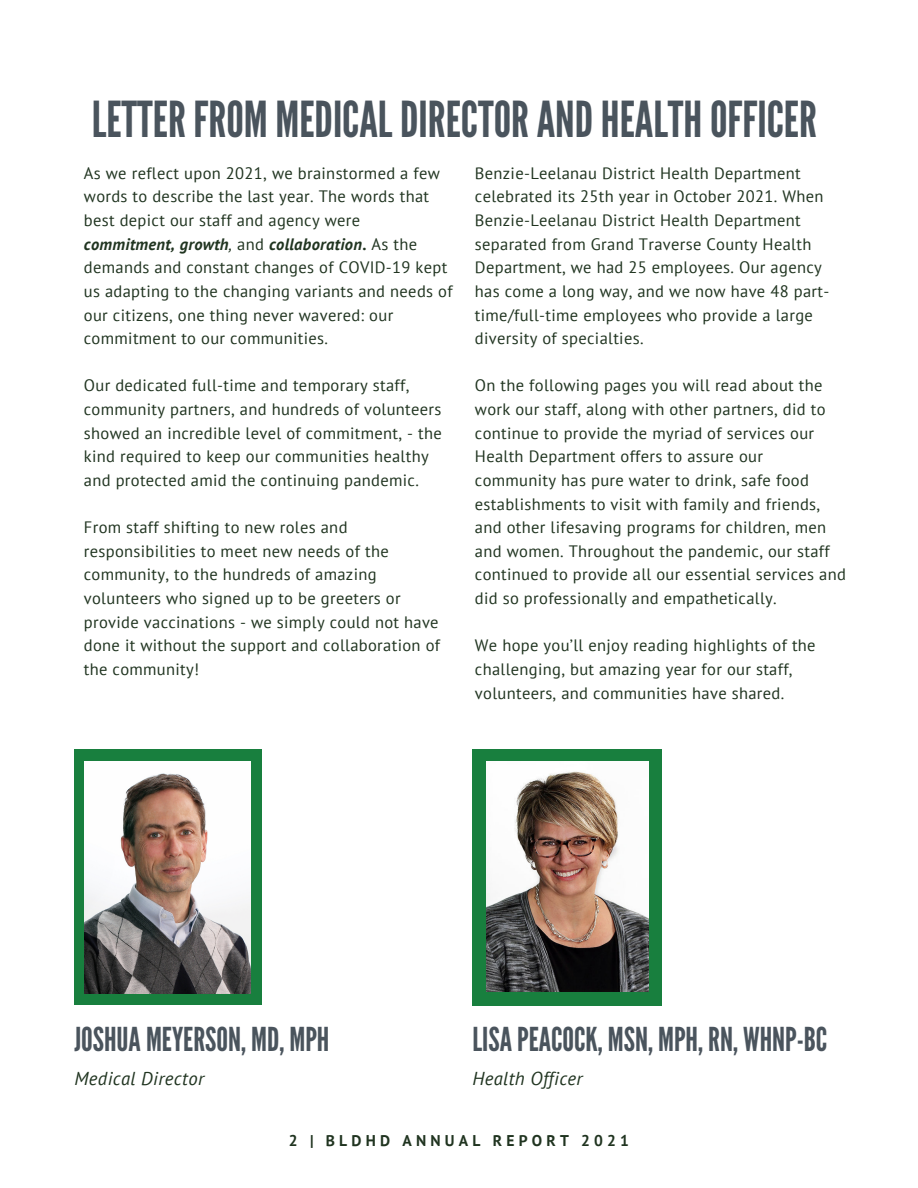
<style>
.page{position:relative;width:918px;height:1188px;background:#fff}
.page>*{position:absolute;margin:0;border:0;box-sizing:border-box;transform-origin:0 0}
.t1{font:49.5px "League Gothic";color:#4a545d}
.t2{font:32.85px "League Gothic";color:#4a545d}
.t3{font:italic 18.6px "PT Sans";letter-spacing:.02em;color:#203420}
.t4{font:16.5px/23.7px "PT Sans";letter-spacing:.02em;color:#203420}
.t5{font:700 15.6px "PT Sans";letter-spacing:.27em;color:#203420}
.s1{font-weight:700;font-style:italic}
.s2{font-style:italic}
.s3{font-weight:700}
</style>
<div class="page">
<div style="left:473px;top:749px;width:189px;height:257px;background:#187f3e"></div>
<img style="left:487px;top:761px;width:162px;height:231px">
<div style="left:74px;top:749px;width:188px;height:256px;background:#187f3e"></div>
<img style="left:84px;top:761px;width:167px;height:233px">
<h1 class="t1" style="left:92px;top:91px;width:727px">LETTERFROM MEDICALDIRECTORANDHEALTHOFFICER</h1>
<p class="t4" style="left:84px;top:161px;width:370px">As we reflect upon 2021, we brainstormed a few words to describe the last year. The words that best depict our staff and agency were <span class="s1">commitment, growth</span><span class="s2">,</span> and <span class="s1">collaboration</span><span class="s3">.</span> As the demands and constant changes of COVID-19 kept us adapting to the changing variants and needs of our citizens, one thing never wavered: our commitment to our communities.</p>
<p class="t4" style="left:84px;top:373px;width:360px">Our dedicated full-time and temporary staff, community partners, and hundreds of volunteers showed an incredible level of commitment, - the kind required to keep our communities healthy and protected amid the continuing pandemic.</p>
<p class="t4" style="left:84px;top:515px;width:358px">From staff shifting to new roles and responsibilities to meet new needs of the community, to the hundreds of amazing volunteers who signed up to be greeters or provide vaccinations - we simply could not have done it without the support and collaboration of the community!</p>
<p class="t4" style="left:475px;top:161px;width:356px">Benzie-Leelanau District Health Department celebrated its 25th year in October 2021. When Benzie-Leelanau District Health Department separated from Grand Traverse County Health Department, we had 25 employees. Our agency has come a long way, and we now have 48 part&shy;time/full-time employees who provide a large diversity of specialties.</p>
<p class="t4" style="left:475px;top:373px;width:373px">On the following pages you will read about the work our staff, along with other partners, did to continue to provide the myriad of services our Health Department offers to assure our community has pure water to drink, safe food establishments to visit with family and friends, and other lifesaving programs for children, men and women. Throughout the pandemic, our staff continued to provide all our essential services and did so professionally and empathetically.</p>
<p class="t4" style="left:475px;top:633px;width:342px">We hope you’ll enjoy reading highlights of the challenging, but amazing year for our staff, volunteers, and communities have shared.</p>
<h2 class="t2" style="left:74px;top:1020px;width:257px">JOSHUA MEYERSON, MD, MPH</h2>
<p class="t3" style="left:74px;top:1066px;width:131px">Medical Director</p>
<h2 class="t2" style="left:473px;top:1020px;width:356px">LISAPEACOCK, MSN, MPH,RN, WHNP-BC</h2>
<p class="t3" style="left:473px;top:1066px;width:112px">Health Officer</p>
<p class="t5" style="left:289px;top:1130px;width:342px">2 | BLDHD ANNUAL REPORT 2021</p>
</div>
